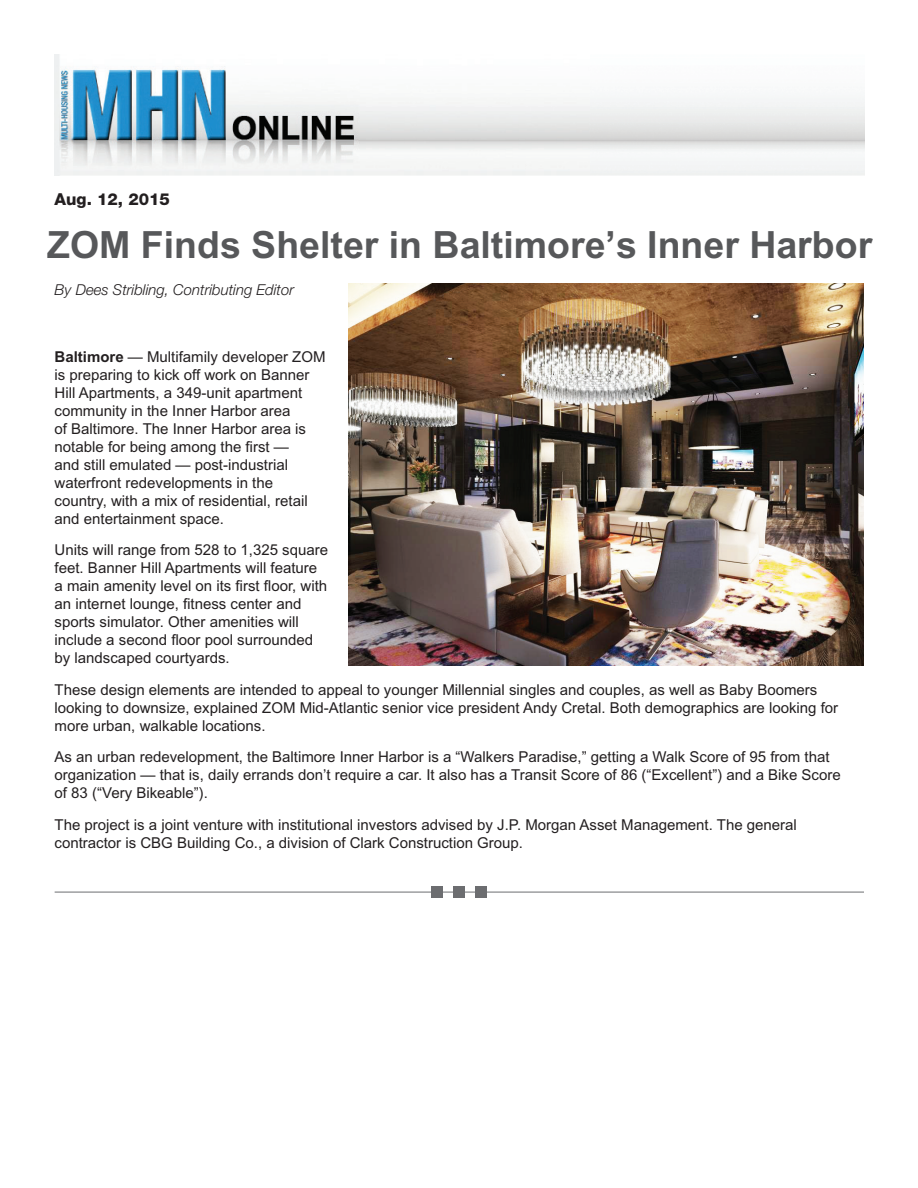
<style>
.page{position:relative;width:918px;height:1188px;background:#fff}
.page>*{position:absolute;margin:0;border:0;box-sizing:border-box;transform-origin:0 0}
.t1{font:700 37.5px "Arial";color:#57585a}
.t2{font:800 16.5px "Helvetica Neue LT Std";color:#231f20}
.t3{font:15px/18px "Arial";color:#231f20}
.t4{font:italic 300 15px "Helvetica Neue LT Std";color:#231f20}
.s1{font-style:inherit}
.s2{font-weight:700}
</style>
<div class="page">
<img style="left:55px;top:54px;width:535px;height:122px">
<img style="left:348px;top:284px;width:515px;height:381px">
<hr style="left:55px;top:892px;width:809px;height:1px;background:#6c6d70">
<div style="left:453px;top:887px;width:12px;height:11px;background:#6c6d70"></div>
<div style="left:476px;top:887px;width:11px;height:11px;background:#6c6d70"></div>
<div style="left:431px;top:887px;width:11px;height:11px;background:#6c6d70"></div>
<p class="t2" style="left:55px;top:190px;width:117px">Aug. 12, 2015</p>
<p class="t1" style="left:47px;top:223px;width:827px">ZOM Finds Shelter in Baltimore’s Inner Ha<span class="s1">r</span>bor</p>
<p class="t4" style="left:55px;top:280px;width:241px">By Dees Stribling, Contributing Editor</p>
<p class="t3" style="left:55px;top:348px;width:272px"><span class="s2">Baltimore</span> — Multifamily developer ZOM is preparing to kick off work on Banner Hill Apartments, a 349-unit apartment community in the Inner Harbor area<br>of Baltimore. The Inner Harbor area is notable for being among the first —<br>and still emulated — post-industrial waterfront redevelopments in the country, with a mix of residential, retail and entertainment space.</p>
<p class="t3" style="left:55px;top:541px;width:275px">Units will range from 528 to 1,325 square feet. Banner Hill Apartments will feature a main amenity level on its first floor, with an internet lounge, fitness center and sports simulator. Other amenities will include a second floor pool surrounded by landscaped courtyards.</p>
<p class="t3" style="left:55px;top:681px;width:785px">These design elements are intended to appeal to younger Millennial singles and couples, as well as Baby Boomers looking to downsize, explained ZOM Mid-Atlantic senior vice president Andy Cretal. Both demographics are looking for more urban, walkable locations.</p>
<p class="t3" style="left:55px;top:748px;width:788px">As an urban redevelopment, the Baltimore Inner Harbor is a “Walkers Paradise,” getting a Walk Score of 95 from that organization — that is, daily errands don’t require a car. It also has a Transit Score of 86 (“Excellent”) and a Bike Score of 83 (“Very Bikeable”).</p>
<p class="t3" style="left:55px;top:816px;width:744px">The project is a joint venture with institutional investors advised by J.P. Morgan Asset Management. The general contractor is CBG Building Co., a division of Clark Construction Group.</p>
</div>
